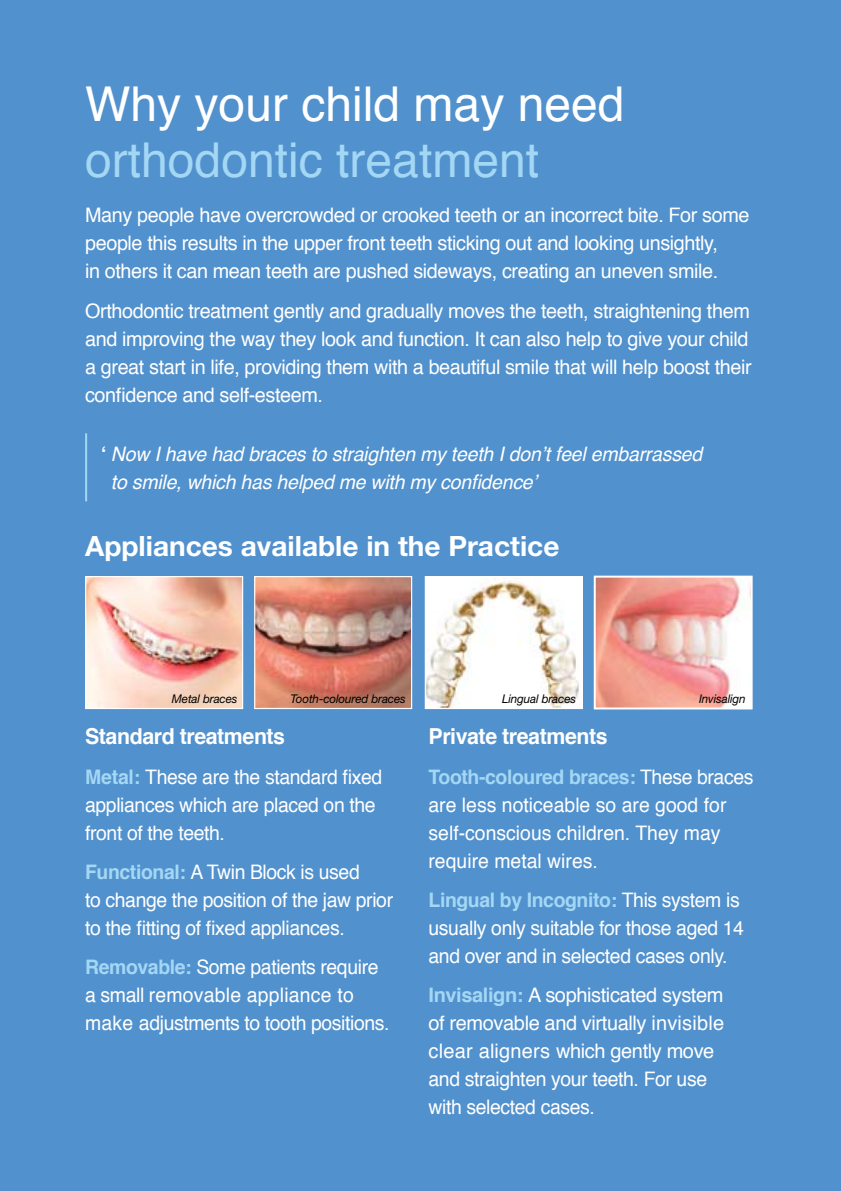
<style>
.page{position:relative;width:841px;height:1191px;background:#fff}
.page>*{position:absolute;margin:0;border:0;box-sizing:border-box;transform-origin:0 0}
.t1{font:48px "Helvetica";color:#a4d7f4}
.t2{font:48px "Helvetica";color:#fff}
.t3{font:700 28px "Helvetica Neue";color:#fff}
.t4{font:700 22px "Helvetica";letter-spacing:-.02em;color:#fff}
.t5{font:20px/28px "Helvetica";letter-spacing:-.02em;color:#fff}
.t6{font:20px/28px "Helvetica";color:#fff}
.t7{font:italic 20px/28px "Helvetica";letter-spacing:-.01em;color:#fff}
.t8{font:italic 12px "Helvetica Neue";letter-spacing:-.01em;color:#000}
.s1{font-weight:700;font-style:normal}
.s2{font-weight:700;color:#a4d7f4}
</style>
<div class="page">
<div style="left:0;top:0;width:839px;height:1191px;background:#5191cd"></div>
<hr style="left:85px;top:433px;width:2px;height:68px;background:#a4d7f4">
<img style="left:426px;top:578px;width:154px;height:129px">
<div style="left:424px;top:576px;width:158px;height:133px;border:1px solid #fff"></div>
<img style="left:596px;top:578px;width:153px;height:128px">
<div style="left:593px;top:575px;width:159px;height:134px;border:2px solid #fff"></div>
<img style="left:256px;top:578px;width:154px;height:129px">
<div style="left:254px;top:576px;width:158px;height:133px;border:1px solid #fff"></div>
<img style="left:87px;top:578px;width:154px;height:129px">
<div style="left:85px;top:576px;width:158px;height:133px;border:1px solid #fff"></div>
<h1 class="t2" style="left:85px;top:67px;width:540px">Why your child may need</h1>
<h1 class="t1" style="left:85px;top:123px;width:455px">orthodontic treatment</h1>
<p class="t5" style="left:85px;top:202px;width:665px">Many people have overcrowded or crooked teeth or an incorrect bite. For some people this results in the upper front teeth sticking out and looking unsightly,<br>in others it can mean teeth are pushed sideways, creating an uneven smile.</p>
<p class="t5" style="left:85px;top:297px;width:667px">Orthodontic treatment gently and gradually moves the teeth, straightening them and improving the way they look and function. It can also help to give your child a great start in life, providing them with a beautiful smile that will help boost their confidence and self-esteem.</p>
<p class="t7" style="left:111px;top:440px;width:592px;text-indent:-10px"><span class="s1">‘</span> Now I have had braces to straighten my teeth I don’t feel embarrassed to smile, which has helped me with my confidence’</p>
<h2 class="t3" style="left:85px;top:529px;width:475px">Appliances available in the Practice</h2>
<p class="t8" style="left:172px;top:692px;width:67px">Metal braces</p>
<p class="t8" style="left:290px;top:692px;width:117px">Tooth-coloured braces</p>
<p class="t8" style="left:501px;top:692px;width:75px">Lingual braces</p>
<p class="t8" style="left:698px;top:692px;width:48px">Invisalign</p>
<p class="t4" style="left:85px;top:719px;width:201px">Standard treatments</p>
<p class="t5" style="left:85px;top:763px;width:298px"><span class="s2">Metal:</span> These are the standard fixed appliances which are placed on the front of the teeth.</p>
<p class="t5" style="left:85px;top:858px;width:309px"><span class="s2">Functional:</span> A Twin Block is used<br>to change the position of the jaw prior to the fitting of fixed appliances.</p>
<p class="t5" style="left:85px;top:954px;width:306px"><span class="s2">Removable:</span> Some patients require a small removable appliance to make adjustments to tooth positions.</p>
<p class="t4" style="left:428px;top:719px;width:180px">Private treatments</p>
<p class="t6" style="left:428px;top:763px;width:326px"><span class="s2">Tooth-coloured braces:</span> These braces are less noticeable so are good for self-conscious children. They may require metal wires.</p>
<p class="t5" style="left:428px;top:886px;width:317px"><span class="s2">Lingual by Incognito:</span> This system is usually only suitable for those aged 14 and over and in selected cases only.</p>
<p class="t5" style="left:428px;top:982px;width:297px"><span class="s2">Invisalign:</span> A sophisticated system of removable and virtually invisible clear aligners which gently move and straighten your teeth. For use with selected cases.</p>
</div>
